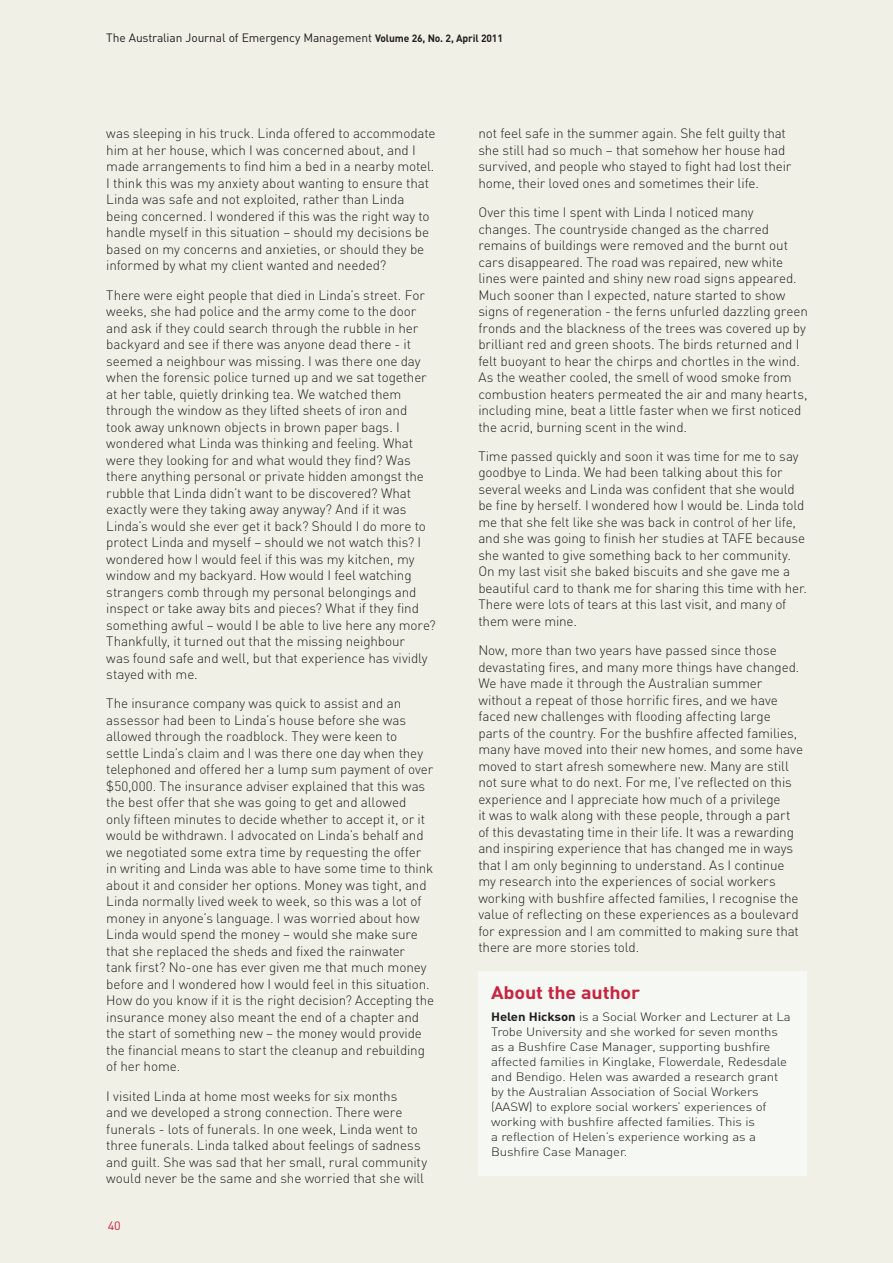
<style>
.page{position:relative;width:893px;height:1263px;background:#f0f0e7}
.page>*{position:absolute;margin:0;border:0;box-sizing:border-box;transform-origin:0 0}
.t1{font:700 18px "DIN";letter-spacing:-.01em;color:#c8233f;scale:1.1 1}
.t2{font:300 13.5px/16.5px "DIN";letter-spacing:-.01em;color:#231f20}
.t3{font:300 12px/15px "DIN";letter-spacing:-.01em;color:#231f20;scale:1.1 1}
.t4{font:12px "DIN";letter-spacing:-.01em;color:#231f20}
.t5{font:12px "DIN";color:#c8233f;scale:1.05 1}
.s1{font-weight:700;font-size:10.5px}
.s2{font-weight:700}
</style>
<div class="page">
<div style="left:478px;top:971px;width:328px;height:204px;background:#f6f8f3"></div>
<p class="t4" style="left:106px;top:30px;width:398px">The Australian Journal of Emergency Management <span class="s1">Volume 26, No. 2, April 2011</span></p>
<p class="t2" style="left:106px;top:125px;width:331px">was sleeping in his truck. Linda offered to accommodate him at her house, which I was concerned about, and I made arrangements to find him a bed in a nearby motel.<br>I think this was my anxiety about wanting to ensure that Linda was safe and not exploited, rather than Linda being concerned. I wondered if this was the right way to handle myself in this situation – should my decisions be based on my concerns and anxieties, or should they be informed by what my client wanted and needed?</p>
<p class="t2" style="left:106px;top:286px;width:331px">There were eight people that died in Linda’s street. For weeks, she had police and the army come to the door and ask if they could search through the rubble in her backyard and see if there was anyone dead there - it seemed a neighbour was missing. I was there one day when the forensic police turned up and we sat together at her table, quietly drinking tea. We watched them through the window as they lifted sheets of iron and took away unknown objects in brown paper bags. I wondered what Linda was thinking and feeling. What were they looking for and what would they find? Was there anything personal or private hidden amongst the rubble that Linda didn’t want to be discovered? What exactly were they taking away anyway? And if it was Linda’s would she ever get it back? Should I do more to protect Linda and myself – should we not watch this? I wondered how I would feel if this was my kitchen, my window and my backyard. How would I feel watching strangers comb through my personal belongings and inspect or take away bits and pieces? What if they find something awful – would I be able to live here any more?<br>Thankfully, it turned out that the missing neighbour<br>was found safe and well, but that experience has vividly stayed with me.</p>
<p class="t2" style="left:106px;top:695px;width:329px">The insurance company was quick to assist and an assessor had been to Linda’s house before she was allowed through the roadblock. They were keen to<br>settle Linda’s claim and I was there one day when they telephoned and offered her a lump sum payment of over $50,000. The insurance adviser explained that this was the best offer that she was going to get and allowed<br>only fifteen minutes to decide whether to accept it, or it would be withdrawn. I advocated on Linda’s behalf and we negotiated some extra time by requesting the offer in writing and Linda was able to have some time to think about it and consider her options. Money was tight, and Linda normally lived week to week, so this was a lot of money in anyone’s language. I was worried about how Linda would spend the money – would she make sure that she replaced the sheds and fixed the rainwater tank first? No-one has ever given me that much money before and I wondered how I would feel in this situation.<br>How do you know if it is the right decision? Accepting the insurance money also meant the end of a chapter and the start of something new – the money would provide the financial means to start the cleanup and rebuilding of her home.</p>
<p class="t2" style="left:106px;top:1087px;width:322px">I visited Linda at home most weeks for six months<br>and we developed a strong connection. There were funerals - lots of funerals. In one week, Linda went to three funerals. Linda talked about feelings of sadness and guilt. She was sad that her small, rural community would never be the same and she worried that she will</p>
<p class="t5" style="left:108px;top:1218px;width:14px">40</p>
<p class="t2" style="left:478px;top:125px;width:315px">not feel safe in the summer again. She felt guilty that she still had so much – that somehow her house had survived, and people who stayed to fight had lost their home, their loved ones and sometimes their life.</p>
<p class="t2" style="left:478px;top:204px;width:331px">Over this time I spent with Linda I noticed many changes. The countryside changed as the charred remains of buildings were removed and the burnt out cars disappeared. The road was repaired, new white lines were painted and shiny new road signs appeared.<br>Much sooner than I expected, nature started to show signs of regeneration - the ferns unfurled dazzling green fronds and the blackness of the trees was covered up by brilliant red and green shoots. The birds returned and I felt buoyant to hear the chirps and chortles in the wind.<br>As the weather cooled, the smell of wood smoke from combustion heaters permeated the air and many hearts, including mine, beat a little faster when we first noticed the acrid, burning scent in the wind.</p>
<p class="t2" style="left:478px;top:447px;width:330px">Time passed quickly and soon it was time for me to say goodbye to Linda. We had been talking about this for several weeks and Linda was confident that she would be fine by herself. I wondered how I would be. Linda told me that she felt like she was back in control of her life, and she was going to finish her studies at TAFE because she wanted to give something back to her community.<br>On my last visit she baked biscuits and she gave me a beautiful card to thank me for sharing this time with her.<br>There were lots of tears at this last visit, and many of them were mine.</p>
<p class="t2" style="left:478px;top:642px;width:326px">Now, more than two years have passed since those devastating fires, and many more things have changed.<br>We have made it through the Australian summer without a repeat of those horrific fires, and we have faced new challenges with flooding affecting large parts of the country. For the bushfire affected families, many have moved into their new homes, and some have moved to start afresh somewhere new. Many are still not sure what to do next. For me, I’ve reflected on this experience and I appreciate how much of a privilege<br>it was to walk along with these people, through a part of this devastating time in their life. It was a rewarding and inspiring experience that has changed me in ways that I am only beginning to understand. As I continue my research into the experiences of social workers working with bushfire affected families, I recognise the value of reflecting on these experiences as a boulevard for expression and I am committed to making sure that there are more stories told.</p>
<h1 class="t1" style="left:491px;top:980px;width:137px">About the author</h1>
<p class="t3" style="left:491px;top:1009px;width:274px"><span class="s2">Helen Hickson</span> is a Social Worker and Lecturer at La Trobe University and she worked for seven months as a Bushfire Case Manager, supporting bushfire affected families in Kinglake, Flowerdale, Redesdale and Bendigo. Helen was awarded a research grant by the Australian Association of Social Workers (AASW) to explore social workers’ experiences of working with bushfire affected families. This is<br>a reflection of Helen’s experience working as a Bushfire Case Manager.</p>
</div>
